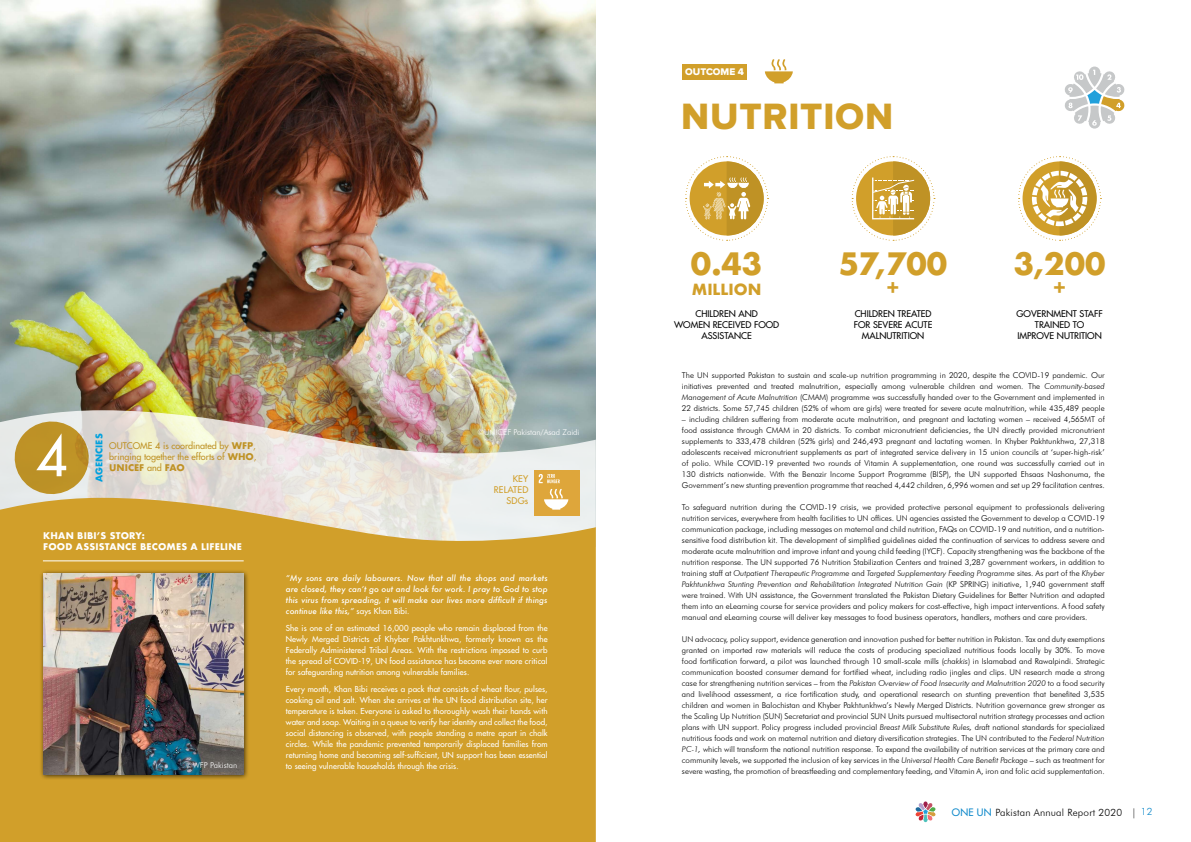
<style>
.page{position:relative;width:1191px;height:842px;background:#fff}
.page>*{position:absolute;margin:0;border:0;box-sizing:border-box;transform-origin:0 0}
.t1{font:54.6px "Futura";color:#fff}
.t2{font:38px "Proxima Nova Extrabld";letter-spacing:.02em;color:#d19f2a}
.t3{font:700 30px "Futura";color:#d19f2a}
.t4{font:700 20px "Futura";color:#d19f2a}
.t5{font:700 15px "Futura";color:#d19f2a}
.t6{font:300 10px "Futura BT";letter-spacing:.02em;color:#000}
.t7{font:10px "Proxima Nova Extrabld";color:#fff}
.t8{font:9px/11px "Futura";color:#000;text-align:center}
.t9{font:9px/11px "Futura";color:#bf9225;text-align:justify}
.t10{font:700 9px/11px "Futura";letter-spacing:.02em;color:#fff}
.t11{font:9px/11px "Futura";letter-spacing:.02em;color:#d19f2a;text-align:right}
.t12{font:700 9px "Futura";color:#00a1de}
.t13{font:300 8px/11px "Futura BT";color:#000;text-align:justify}
.t14{font:8px/11px "Futura";letter-spacing:.01em;color:#fff;text-align:justify}
.t15{font:italic 500 8px/11px "Futura";letter-spacing:.01em;color:#fff;text-align:justify}
.t16{font:300 8px "Futura BT";color:#fff}
.s1{font-weight:700}
.s2{font-weight:400;font-style:normal}
.s3{font-style:italic}
.s4{font-family:"Futura";font-weight:400;color:#118acb}
.s5{color:#118acb}
</style>
<div class="page">
<svg style="left:915px;top:801px;width:20px;height:21px"></svg>
<img style="left:0;top:0;width:595px;height:410px">
<img style="left:0;top:410px;width:596px;height:88px">
<svg style="left:0;top:498px;width:596px;height:344px;background:#d2a438"></svg>
<svg style="left:14px;top:417px;width:80px;height:82px;background:#caaf69"></svg>
<hr style="left:43px;top:560px;width:201px;height:1px;background:#fff">
<div style="left:39px;top:570px;width:211px;height:210px;background:#000;opacity:.75"></div>
<img style="left:43px;top:574px;width:201px;height:200px">
<div style="left:534px;top:470px;width:45px;height:45px;background:#dea63b"></div>
<svg style="left:544px;top:489px;width:24px;height:21px"></svg>
<svg style="left:539px;top:474px;width:21px;height:9px"></svg>
<div style="left:682px;top:65px;width:65px;height:15px;background:#d19f2a"></div>
<svg style="left:1088px;top:67px;width:12px;height:11px"></svg>
<svg style="left:1088px;top:117px;width:12px;height:12px"></svg>
<svg style="left:1064px;top:70px;width:61px;height:56px"></svg>
<svg style="left:765px;top:59px;width:28px;height:24px"></svg>
<svg style="left:851px;top:156px;width:84px;height:85px"></svg>
<svg style="left:1018px;top:156px;width:83px;height:85px"></svg>
<svg style="left:685px;top:156px;width:83px;height:85px"></svg>
<h1 class="t1" style="left:36px;top:422px;width:33px">4</h1>
<p class="t9" style="left:109px;top:440px;width:149px">OUTCOME 4 is coordinated by <span class="s1">WFP</span>, bringing together the efforts of <span class="s1">WHO</span>, <span class="s1">UNICEF</span> and <span class="s1">FAO</span></p>
<p class="t12" style="left:93px;top:482px;width:50px;rotate:-90deg">AGENCIES</p>
<p class="t10" style="left:43px;top:530px;width:200px">KHAN BIBI’S STORY:<br>FOOD ASSISTANCE BECOMES A LIFELINE</p>
<p class="t16" style="left:186px;top:760px;width:53px">©WFP Pakistan</p>
<p class="t16" style="left:477px;top:427px;width:104px">©UNICEF Pakistan/Asad Zaidi</p>
<p class="t11" style="left:494px;top:473px;width:36px">KEY<br>RELATED<br>SDGs</p>
<p class="t15" style="left:286px;top:573px;width:263px">“My sons are daily labourers. Now that all the shops and markets are closed, they can’t go out and look for work. I pray to God to stop this virus from spreading, it will make our lives more difficult if things continue like this,” <span class="s2">says Khan Bibi.</span></p>
<p class="t14" style="left:286px;top:623px;width:263px">She is one of an estimated 16,000 people who remain displaced from the Newly Merged Districts of Khyber Pakhtunkhwa, formerly known as the Federally Administered Tribal Areas. With the restrictions imposed to curb the spread of COVID-19, UN food assistance has become ever more critical for safeguarding nutrition among vulnerable families.</p>
<p class="t14" style="left:286px;top:683px;width:263px">Every month, Khan Bibi receives a pack that consists of wheat flour, pulses, cooking oil and salt. When she arrives at the UN food distribution site, her temperature is taken. Everyone is asked to thoroughly wash their hands with water and soap. Waiting in a queue to verify her identity and collect the food, social distancing is observed, with people standing a metre apart in chalk circles. While the pandemic prevented temporarily displaced families from returning home and becoming self-sufficient, UN support has been essential to seeing vulnerable households through the crisis.</p>
<p class="t7" style="left:685px;top:66px;width:60px">OUTCOME 4</p>
<h2 class="t2" style="left:681px;top:94px;width:214px">NUTRITION</h2>
<h3 class="t3" style="left:691px;top:242px;width:73px">0.43</h3>
<h3 class="t5" style="left:692px;top:278px;width:71px">MILLION</h3>
<p class="t8" style="left:674px;top:308px;width:107px">CHILDREN AND<br>WOMEN RECEIVED FOOD<br>ASSISTANCE</p>
<h3 class="t3" style="left:839px;top:242px;width:110px">57,700</h3>
<h3 class="t4" style="left:886px;top:273px;width:15px">+</h3>
<p class="t8" style="left:854px;top:308px;width:80px">CHILDREN TREATED<br>FOR SEVERE ACUTE<br>MALNUTRITION</p>
<h3 class="t3" style="left:1013px;top:242px;width:93px">3,200</h3>
<h3 class="t4" style="left:1052px;top:273px;width:15px">+</h3>
<p class="t8" style="left:1016px;top:308px;width:88px">GOVERNMENT STAFF<br>TRAINED TO<br>IMPROVE NUTRITION</p>
<p class="t13" style="left:682px;top:370px;width:424px">The UN supported Pakistan to sustain and scale-up nutrition programming in 2020, despite the COVID-19 pandemic. Our initiatives prevented and treated malnutrition, especially among vulnerable children and women. The <span class="s3">Community-based Management of Acute Malnutrition</span> (CMAM) programme was successfully handed over to the Government and implemented in 22 districts. Some 57,745 children (52% of whom are girls) were treated for severe acute malnutrition, while 435,489 people</p>
<p class="t13" style="left:682px;top:414px;width:424px">– including children suffering from moderate acute malnutrition, and pregnant and lactating women – received 4,565MT of food assistance through CMAM in 20 districts. To combat micronutrient deficiencies, the UN directly provided micronutrient supplements to 333,478 children (52% girls) and 246,493 pregnant and lactating women. In Khyber Pakhtunkhwa, 27,318 adolescents received micronutrient supplements as part of integrated service delivery in 15 union councils at ‘super-high-risk’ of polio. While COVID-19 prevented two rounds of Vitamin A supplementation, one round was successfully carried out in 130 districts nationwide. With the Benazir Income Support Programme (BISP), the UN supported Ehsaas Nashonuma, the Government’s new stunting prevention programme that reached 4,442 children, 6,996 women and set up 29 facilitation centres.</p>
<p class="t13" style="left:682px;top:502px;width:424px">To safeguard nutrition during the COVID-19 crisis, we provided protective personal equipment to professionals delivering nutrition services, everywhere from health facilities to UN offices. UN agencies assisted the Government to develop a COVID-19 communication package, including messages on maternal and child nutrition, FAQs on COVID-19 and nutrition, and a nutrition&shy;sensitive food distribution kit. The development of simplified guidelines aided the continuation of services to address severe and moderate acute malnutrition and improve infant and young child feeding (IYCF). Capacity strengthening was the backbone of the nutrition response. The UN supported 76 Nutrition Stabilization Centers and trained 3,287 government workers, in addition to training staff at <span class="s3">Outpatient Therapeutic Programme</span> and <span class="s3">Targeted Supplementary Feeding Programme</span> sites. As part of the <span class="s3">Khyber Pakhtunkhwa Stunting Prevention and Rehabilitation Integrated Nutrition Gain</span> (KP SPRING) initiative, 1,940 government staff were trained. With UN assistance, the Government translated the Pakistan Dietary Guidelines for Better Nutrition and adapted them into an eLearning course for service providers and policy makers for cost-effective, high impact interventions. A food safety manual and eLearning course will deliver key messages to food business operators, handlers, mothers and care providers.</p>
<p class="t13" style="left:682px;top:634px;width:424px">UN advocacy, policy support, evidence generation and innovation pushed for better nutrition in Pakistan. Tax and duty exemptions granted on imported raw materials will reduce the costs of producing specialized nutritious foods locally by 30%. To move food fortification forward, a pilot was launched through 10 small-scale mills (<span class="s3">chakkis</span>) in Islamabad and Rawalpindi. Strategic communication boosted consumer demand for fortified wheat, including radio jingles and clips. UN research made a strong case for strengthening nutrition services – from the <span class="s3">Pakistan Overview of Food Insecurity and Malnutrition 2020</span> to a food security and livelihood assessment, a rice fortification study, and operational research on stunting prevention that benefited 3,535 children and women in Balochistan and Khyber Pakhtunkhwa’s Newly Merged Districts. Nutrition governance grew stronger as the Scaling Up Nutrition (SUN) Secretariat and provincial SUN Units pursued multisectoral nutrition strategy processes and action plans with UN support. Policy progress included provincial <span class="s3">Breast Milk Substitute Rules,</span> draft national standards for specialized nutritious foods and work on maternal nutrition and dietary diversification strategies. The UN contributed to the <span class="s3">Federal Nutrition PC-1,</span> which will transform the national nutrition response. To expand the availability of nutrition services at the primary care and community levels, we supported the inclusion of key services in the <span class="s3">Universal Health Care Benefit Package</span> – such as treatment for severe wasting, the promotion of breastfeeding and complementary feeding, and Vitamin A, iron and folic acid supplementation.</p>
<p class="t6" style="left:952px;top:806px;width:202px"><span class="s4">ONE UN</span> Pakistan Annual Report 2020 | <span class="s5">12</span></p>
</div>
